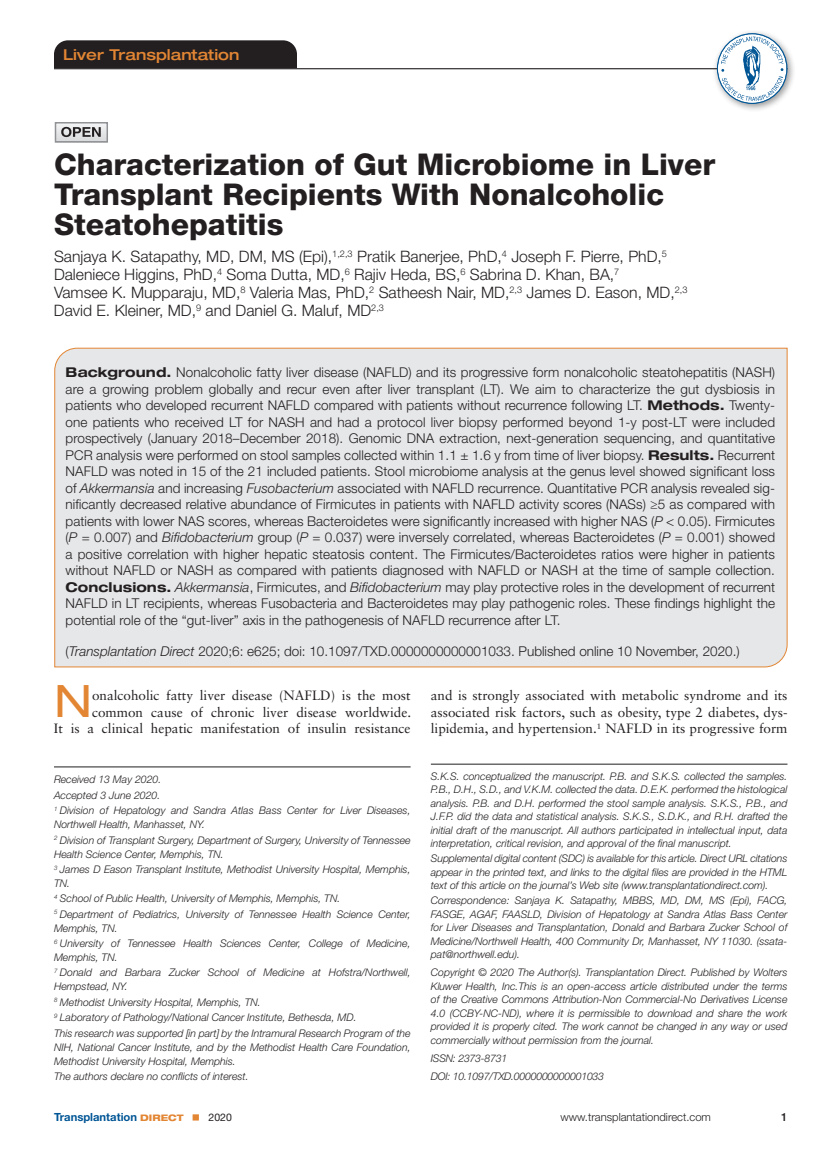
<style>
.page{position:relative;width:837px;height:1161px;background:#fff}
.page>*{position:absolute;margin:0;border:0;box-sizing:border-box;transform-origin:0 0}
.t1{font:expanded 44.7px "Helvetica Neue LT Std";color:#e38634}
.t2{font:800 30px/30px "Helvetica Neue LT Std";color:#231f20}
.t3{font:300 15.75px/18px "Helvetica Neue LT Std";color:#231f20}
.t4{font:500 expanded 15px "Helvetica Neue LT Std";color:#e38634}
.t5{font:300 13.5px/16.5px "Helvetica Neue LT Std";color:#231f20;text-align:justify}
.t6{font:13.5px/16.5px "Sabon LT Std";color:#231f20;text-align:right}
.t7{font:300 11.25px "Helvetica Neue LT Std";color:#231f20}
.t8{font:700 11.25px "Helvetica Neue LT Std";color:#005595}
.t9{font:500 11.25px "Helvetica Neue LT Std";color:#231f20}
.t10{font:italic 300 10.5px/13.5px "Helvetica Neue LT Std";color:#231f20}
.t11{font:italic 300 10.5px/18px "Helvetica Neue LT Std";letter-spacing:-.02em;color:#231f20}
.t12{font:10.5px "Helvetica Neue LT Std";color:#231f20}
.s1{font-weight:700;font-stretch:expanded}
.s2{font-style:italic}
.s3{font-weight:800;font-stretch:expanded;font-size:9px;color:#e38634}
</style>
<div class="page">
<div style="left:193px;top:1114px;width:6px;height:7px;background:#e38634"></div>
<hr style="left:54px;top:68px;width:734px;height:1px;background:#231f20">
<img style="left:58px;top:125px;width:47px;height:15px">
<div style="left:55px;top:122px;width:53px;height:21px;border:2px solid #909295"></div>
<svg style="left:61px;top:127px;width:40px;height:10px"></svg>
<hr style="left:431px;top:764px;width:357px;height:1px;background:#231f20">
<hr style="left:54px;top:767px;width:357px;height:1px;background:#231f20">
<div style="left:54px;top:40px;width:243px;height:28px;background:#231f20"></div>
<div style="left:54px;top:347px;width:734px;height:321px;background:#e6e7e9"></div>
<div style="left:713px;top:29px;width:83px;height:84px;background:#231f20;opacity:.45"></div>
<svg style="left:717px;top:34px;width:70px;height:69px"></svg>
<svg style="left:721px;top:37px;width:62px;height:64px"></svg>
<div style="left:717px;top:33px;width:70px;height:71px;border:1px solid #005595;border-radius:50%"></div>
<h3 class="t4" style="left:63px;top:45px;width:178px">Liver Transplantation</h3>
<h2 class="t2" style="left:54px;top:150px;width:663px">Characterization of Gut Microbiome in Liver<br>Transplant Recipients With Nonalcoholic<br>Steatohepatitis</h2>
<p class="t3" style="left:54px;top:247px;width:635px">Sanjaya K. Satapathy, MD, DM, MS (Epi),<sup>1,2,3</sup> Pratik Banerjee, PhD,<sup>4</sup> Joseph F. Pierre, PhD,<sup>5<br></sup>Daleniece Higgins, PhD,<sup>4</sup> Soma Dutta, MD,<sup>6</sup> Rajiv Heda, BS,<sup>6</sup> Sabrina D. Khan, BA,<sup>7<br></sup>Vamsee K. Mupparaju, MD,<sup>8</sup> Valeria Mas, PhD,<sup>2</sup> Satheesh Nair, MD,<sup>2,3</sup> James D. Eason, MD,<sup>2,3<br></sup>David E. Kleiner, MD,<sup>9</sup> and Daniel G. Maluf, MD<sup>2,3</sup></p>
<p class="t5" style="left:66px;top:364px;width:711px"><span class="s1">Background.</span> Nonalcoholic fatty liver disease (NAFLD) and its progressive form nonalcoholic steatohepatitis (NASH) are a growing problem globally and recur even after liver transplant (LT). We aim to characterize the gut dysbiosis in patients who developed recurrent NAFLD compared with patients without recurrence following LT. <span class="s1">Methods.</span> Twenty&shy;one patients who received LT for NASH and had a protocol liver biopsy performed beyond 1-y post-LT were included prospectively (January 2018–December 2018). Genomic DNA extraction, next-generation sequencing, and quantitative PCR analysis were performed on stool samples collected within 1.1 ± 1.6 y from time of liver biopsy. <span class="s1">Results.</span> Recurrent NAFLD was noted in 15 of the 21 included patients. Stool microbiome analysis at the genus level showed significant loss of <span class="s2">Akkermansia</span> and increasing <span class="s2">Fusobacterium</span> associated with NAFLD recurrence. Quantitative PCR analysis revealed sig&shy;nificantly decreased relative abundance of Firmicutes in patients with NAFLD activity scores (NASs) ≥5 as compared with patients with lower NAS scores, whereas Bacteroidetes were significantly increased with higher NAS (<span class="s2">P</span> &lt; 0.05). Firmicutes (<span class="s2">P</span> = 0.007) and <span class="s2">Bifidobacterium</span> group (<span class="s2">P</span> = 0.037) were inversely correlated, whereas Bacteroidetes (<span class="s2">P</span> = 0.001) showed a positive correlation with higher hepatic steatosis content. The Firmicutes/Bacteroidetes ratios were higher in patients without NAFLD or NASH as compared with patients diagnosed with NAFLD or NASH at the time of sample collection.<br><span class="s1">Conclusions.</span> <span class="s2">Akkermansia</span>, Firmicutes, and <span class="s2">Bifidobacterium</span> may play protective roles in the development of recurrent NAFLD in LT recipients, whereas Fusobacteria and Bacteroidetes may play pathogenic roles. These findings highlight the potential role of the “gut-liver” axis in the pathogenesis of NAFLD recurrence after LT.</p>
<p class="t5" style="left:66px;top:643px;width:676px">(<span class="s2">Transplantation Direct</span> 2020;6: e625; doi: 10.1097/TXD.0000000000001033. Published online 10 November, 2020.)</p>
<h1 class="t1" style="left:54px;top:674px;width:40px">N</h1>
<p class="t6" style="left:54px;top:687px;width:359px">onalcoholic fatty liver disease (NAFLD) is the most common cause of chronic liver disease worldwide.<br>It is a clinical hepatic manifestation of insulin resistance</p>
<p class="t6" style="left:431px;top:687px;width:358px;text-align:justify">and is strongly associated with metabolic syndrome and its associated risk factors, such as obesity, type 2 diabetes, dys&shy;lipidemia, and hypertension.<sup>1</sup> NAFLD in its progressive form</p>
<p class="t10" style="left:54px;top:772px;width:358px;line-height:15.5px">Received 13 May 2020.<br>Accepted 3 June 2020.<br><sup>1</sup> Division of Hepatology and Sandra Atlas Bass Center for Liver Diseases,</p>
<p class="t10" style="left:54px;top:817px;width:358px;line-height:15.5px">Northwell Health, Manhasset, NY.<br><sup>2</sup> Division of Transplant Surgery, Department of Surgery, University of Tennessee</p>
<p class="t10" style="left:54px;top:846px;width:358px;line-height:15.5px">Health Science Center, Memphis, TN.<br><sup>3</sup> James D Eason Transplant Institute, Methodist University Hospital, Memphis,</p>
<p class="t10" style="left:54px;top:875px;width:358px;line-height:15.5px">TN.<br><sup>4</sup> School of Public Health, University of Memphis, Memphis, TN.<br><sup>5</sup> Department of Pediatrics, University of Tennessee Health Science Center,</p>
<p class="t10" style="left:54px;top:920px;width:358px;line-height:15.5px">Memphis, TN.<br><sup>6</sup> University of Tennessee Health Sciences Center, College of Medicine,</p>
<p class="t10" style="left:54px;top:949px;width:358px;line-height:15.5px">Memphis, TN.<br><sup>7</sup> Donald and Barbara Zucker School of Medicine at Hofstra/Northwell,</p>
<p class="t10" style="left:54px;top:979px;width:358px;line-height:15.5px">Hempstead, NY.<br><sup>8</sup> Methodist University Hospital, Memphis, TN.<br><sup>9</sup> Laboratory of Pathology/National Cancer Institute, Bethesda, MD.<br>This research was supported [in part] by the Intramural Research Program of the</p>
<p class="t10" style="left:54px;top:1040px;width:358px;line-height:14px">NIH, National Cancer Institute, and by the Methodist Health Care Foundation,<br>Methodist University Hospital, Memphis.</p>
<p class="t10" style="left:54px;top:1069px;width:196px">The authors declare no conflicts of interest.</p>
<p class="t10" style="left:431px;top:769px;width:358px;text-align:justify">S.K.S. conceptualized the manuscript. P.B. and S.K.S. collected the samples.<br>P.B., D.H., S.D., and V.K.M. collected the data. D.E.K. performed the histological analysis. P.B. and D.H. performed the stool sample analysis. S.K.S., P.B., and J.F.P. did the data and statistical analysis. S.K.S., S.D.K., and R.H. drafted the initial draft of the manuscript. All authors participated in intellectual input, data interpretation, critical revision, and approval of the final manuscript.</p>
<p class="t10" style="left:431px;top:851px;width:358px;text-align:justify">Supplemental digital content (SDC) is available for this article. Direct URL citations appear in the printed text, and links to the digital files are provided in the HTML text of this article on the journal’s Web site (www.transplantationdirect.com).</p>
<p class="t10" style="left:431px;top:893px;width:358px;text-align:justify">Correspondence: Sanjaya K. Satapathy, MBBS, MD, DM, MS (Epi), FACG, FASGE, AGAF, FAASLD, Division of Hepatology at Sandra Atlas Bass Center for Liver Diseases and Transplantation, Donald and Barbara Zucker School of Medicine/Northwell Health, 400 Community Dr, Manhasset, NY 11030. (ssata&shy;pat@northwell.edu).</p>
<p class="t10" style="left:431px;top:965px;width:358px;text-align:justify">Copyright © 2020 The Author(s). Transplantation Direct. Published by Wolters Kluwer Health, Inc.This is an open-access article distributed under the terms of the Creative Commons Attribution-Non Commercial-No Derivatives License 4.0 (CCBY-NC-ND), where it is permissible to download and share the work provided it is properly cited. The work cannot be changed in any way or used commercially without permission from the journal.</p>
<p class="t11" style="left:431px;top:1049px;width:175px">ISSN: 2373-8731<br>DOI: 10.1097/TXD.0000000000001033</p>
<p class="t8" style="left:54px;top:1110px;width:131px">Transplantation <span class="s3">DIRECT</span></p>
<p class="t12" style="left:209px;top:1111px;width:25px">2020</p>
<p class="t7" style="left:561px;top:1110px;width:152px">www.transplantationdirect.com</p>
<p class="t9" style="left:781px;top:1110px;width:8px">1</p>
</div>
